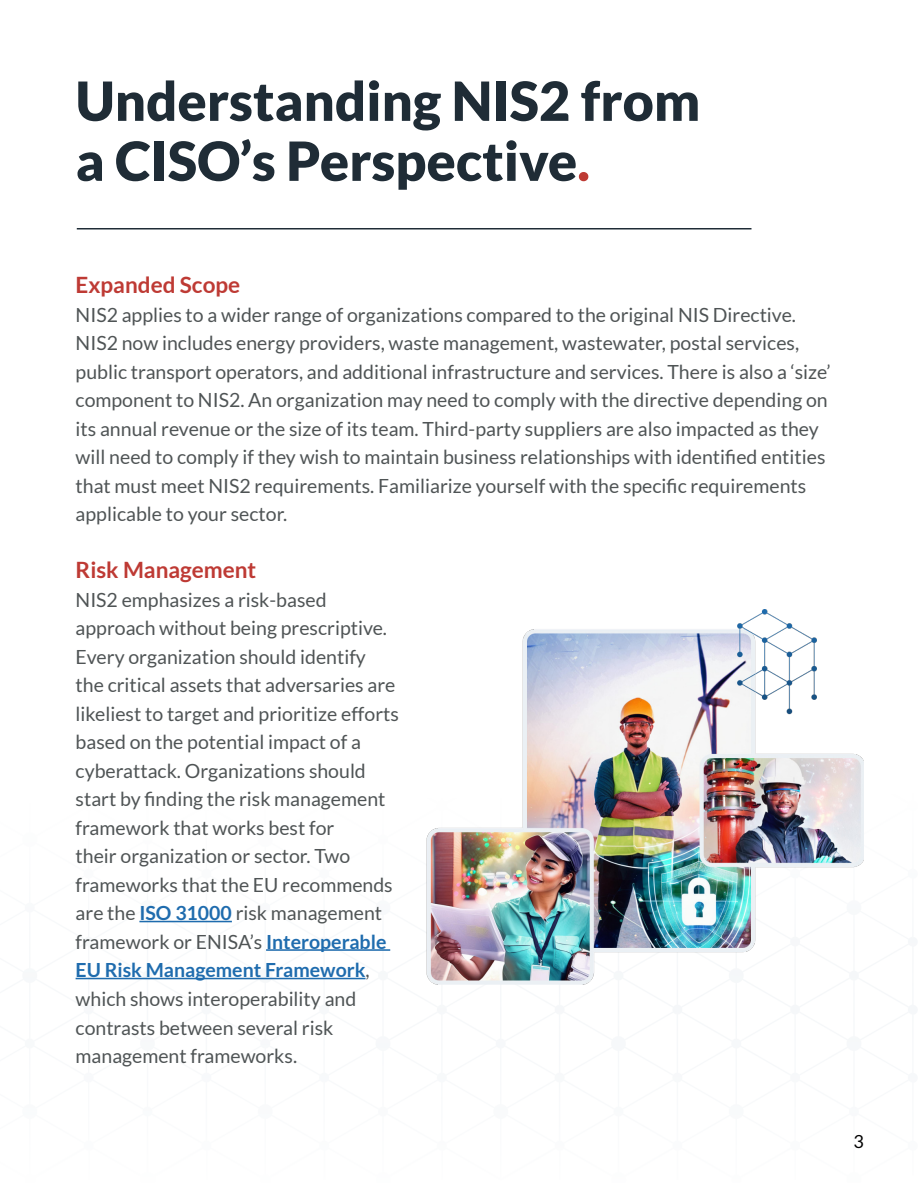
<style>
.page{position:relative;width:918px;height:1188px;background:#fff}
.page>*{position:absolute;margin:0;border:0;box-sizing:border-box;transform-origin:0 0}
.t1{font:900 54px/60px "Lato";color:#1f2c36}
.t2{font:700 22.5px "Lato";color:#be3a34}
.t3{font:19.5px/28.5px "Lato";color:#4f5455}
.t4{font:18px "Lato";color:#000}
.s1{color:#be3a34}
.s2{font-weight:700;color:#1f6cae}
</style>
<div class="page">
<hr style="left:139px;top:921px;width:93px;height:1px;background:#1f6cae">
<hr style="left:266px;top:949px;width:124px;height:2px;background:#1f6cae">
<hr style="left:76px;top:978px;width:290px;height:1px;background:#1f6cae">
<hr style="left:77px;top:228px;width:674px;height:2px;background:#1f2c36">
<img style="left:426px;top:610px;width:438px;height:374px">
<h1 class="t1" style="left:76px;top:70px;width:626px">Understanding NIS2 from a CISO’s Perspective<span class="s1">.</span></h1>
<p class="t2" style="left:76px;top:272px;width:166px">Expanded Scope</p>
<p class="t3" style="left:76px;top:300px;width:757px">NIS2 applies to a wider range of organizations compared to the original NIS Directive.<br>NIS2 now includes energy providers, waste management, wastewater, postal services, public transport operators, and additional infrastructure and services. There is also a ‘size’ component to NIS2. An organization may need to comply with the directive depending on its annual revenue or the size of its team. Third-party suppliers are also impacted as they will need to comply if they wish to maintain business relationships with identified entities that must meet NIS2 requirements. Familiarize yourself with the specific requirements applicable to your sector.</p>
<p class="t2" style="left:76px;top:557px;width:182px">Risk Management</p>
<p class="t3" style="left:76px;top:585px;width:325px">NIS2 emphasizes a risk-based approach without being prescriptive.<br>Every organization should identify the critical assets that adversaries are likeliest to target and prioritize efforts based on the potential impact of a cyberattack. Organizations should start by finding the risk management framework that works best for<br>their organization or sector. Two frameworks that the EU recommends are the <span class="s2">ISO 31000</span> risk management framework or ENISA’s <span class="s2">Interoperable EU Risk Management Framework</span>, which shows interoperability and contrasts between several risk management frameworks.</p>
<p class="t4" style="left:854px;top:1132px;width:12px">3</p>
</div>
